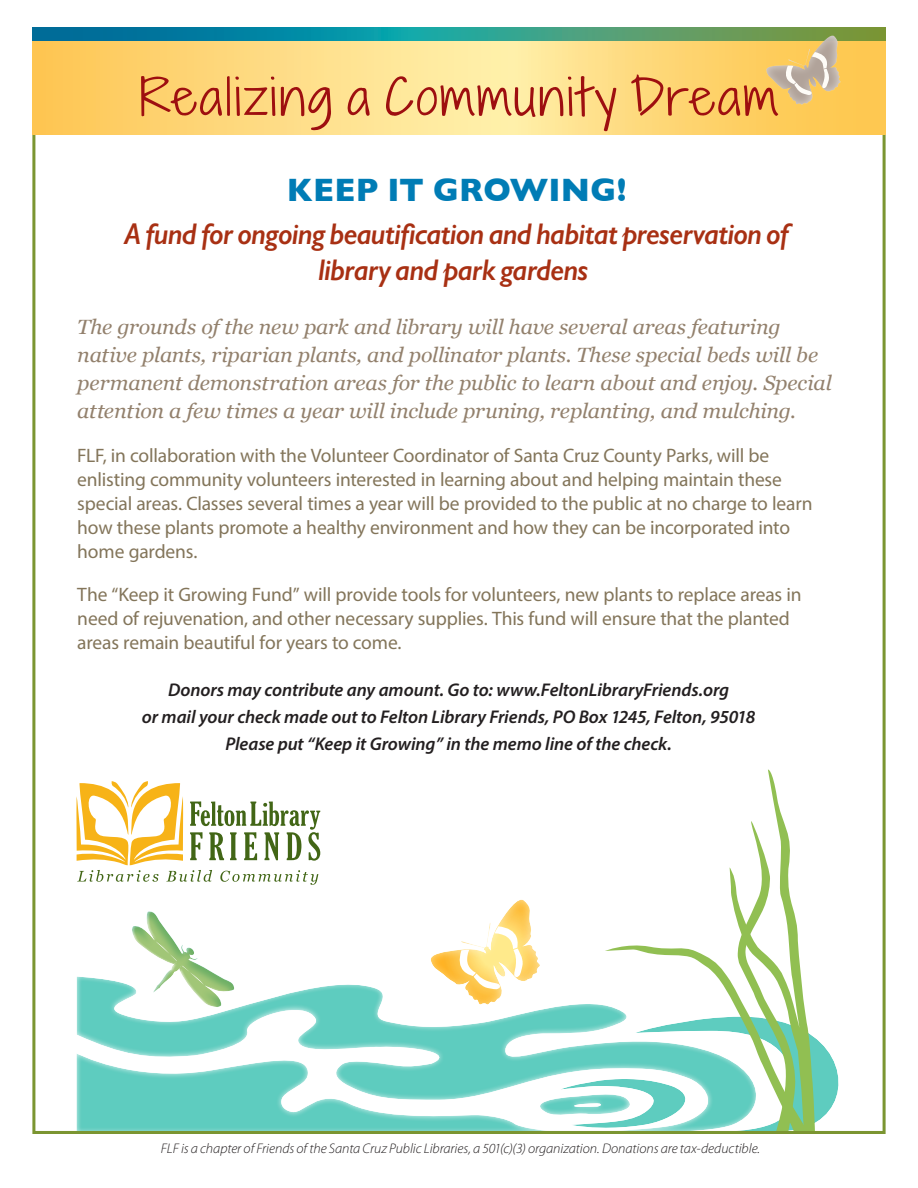
<style>
.page{position:relative;width:918px;height:1188px;background:#fff}
.page>*{position:absolute;margin:0;border:0;box-sizing:border-box;transform-origin:0 0}
.ShadowsintoLight-HEA{font:47.55px "Shadows Into Light Two";letter-spacing:.035em;color:#9e0f10;scale:1.18 1}
.KEEP_IT_GROWING_head{font:700 33px "Gill Sans";letter-spacing:.005em;color:#007cb5}
._1_promo_subhead{font:italic 600 30px/36px "Gill Sans";letter-spacing:-.025em;color:#a83013;text-align:center}
._1_promo_quote{font:italic 20.55px/27.9px "Georgia";letter-spacing:-.01em;color:#93816d;scale:1.04 1}
.bookplate_promo_text{font:19.5px/24px "Myriad Pro";letter-spacing:-.01em;color:#83755a}
.Promo_Captions{font:italic 600 18.45px "Myriad Pro";letter-spacing:-.005em;color:#231f20}
.non-profit_line{font:italic 300 13.95px "Myriad Pro";letter-spacing:-.005em;color:#231f20}
</style>
<div class="page">
<svg style="left:32px;top:40px;width:854px;height:95px;background:#fcd97f"></svg>
<svg style="left:32px;top:27px;width:854px;height:13px;background:#26918d"></svg>
<svg style="left:76px;top:781px;width:766px;height:353px"></svg>
<svg style="left:761px;top:27px;width:101px;height:91px;background:#dabe6a"></svg>
<p class="ShadowsintoLight-HEA" style="left:140px;top:62px;width:543px">Realizing a Community Dream</p>
<p class="KEEP_IT_GROWING_head" style="left:287px;top:164px;width:341px">KEEP IT GROWING!</p>
<p class="_1_promo_subhead" style="left:125px;top:216px;width:666px">A fund for ongoing beautification and habitat preservation of library and park gardens</p>
<p class="_1_promo_quote" style="left:77px;top:313px;width:727px">The grounds of the new park and library will have several areas featuring native plants, riparian plants, and pollinator plants. These special beds will be permanent demonstration areas for the public to learn about and enjoy. Special attention a few times a year will include pruning, replanting, and mulching.</p>
<p class="bookplate_promo_text" style="left:77px;top:443px;width:737px">FLF, in collaboration with the Volunteer Coordinator of Santa Cruz County Parks, will be enlisting community volunteers interested in learning about and helping maintain these special areas. Classes several times a year will be provided to the public at no charge to learn how these plants promote a healthy environment and how they can be incorporated into home gardens.</p>
<p class="bookplate_promo_text" style="left:77px;top:582px;width:726px">The “Keep it Growing Fund” will provide tools for volunteers, new plants to replace areas in need of rejuvenation, and other necessary supplies. This fund will ensure that the planted areas remain beautiful for years to come.</p>
<p class="Promo_Captions" style="left:168px;top:678px;width:563px">Donors may contribute any amount. Go to: www.FeltonLibraryFriends.org</p>
<p class="Promo_Captions" style="left:142px;top:705px;width:615px">or mail your check made out to Felton Library Friends, PO Box 1245, Felton, 95018</p>
<p class="Promo_Captions" style="left:226px;top:732px;width:448px">Please put “Keep it Growing” in the memo line of the check.</p>
<p class="non-profit_line" style="left:161px;top:1140px;width:601px">FLF is a chapter of Friends of the Santa Cruz Public Libraries, a 501(c)(3) organization. Donations are tax-deductible.</p>
</div>
